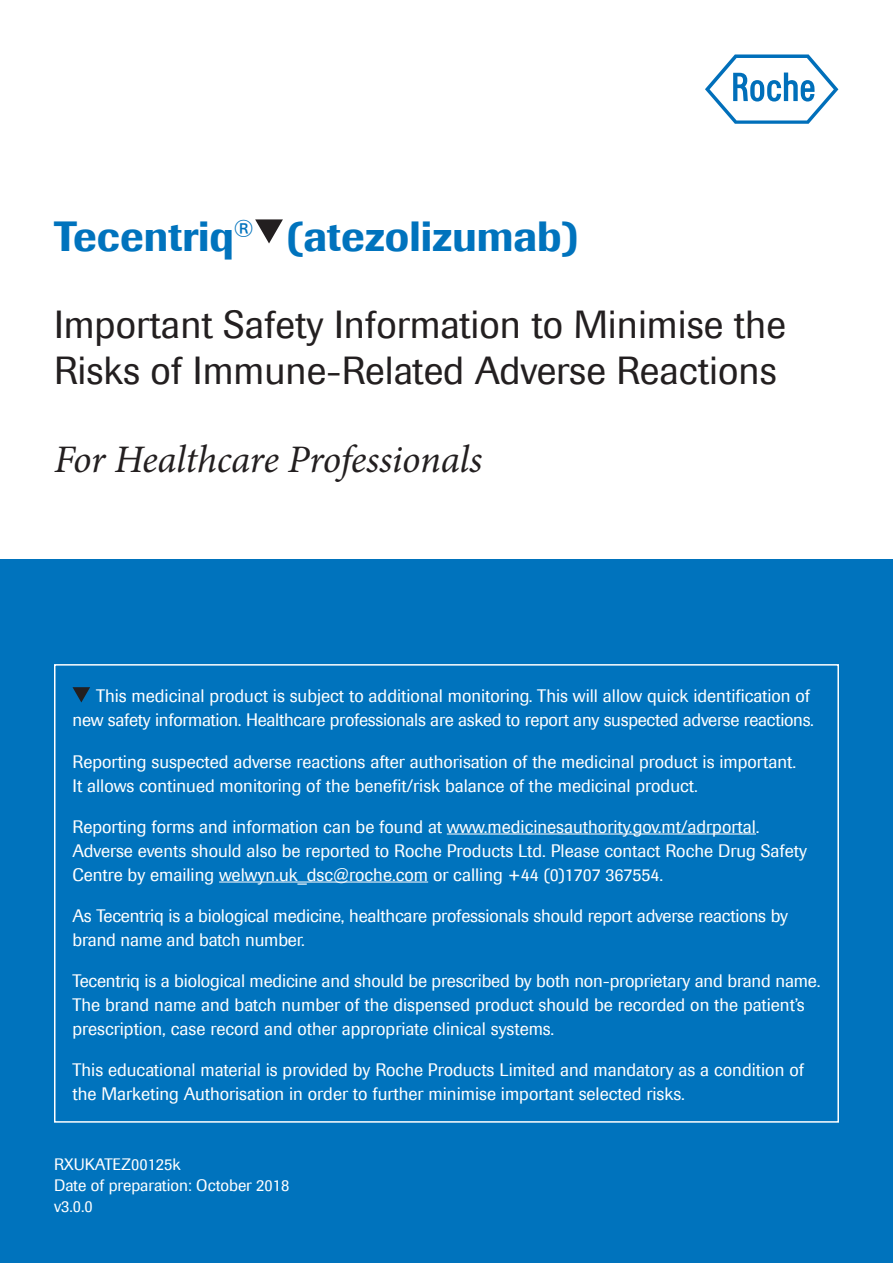
<style>
.page{position:relative;width:893px;height:1263px;background:#fff}
.page>*{position:absolute;margin:0;border:0;box-sizing:border-box;transform-origin:0 0}
.main_title{font:500 42px "Imago";color:#0073bd}
.main_title-2{font:39px/46.8px "Imago";color:#231f20}
.italic_heading{font:italic 39px "Minion Pro";letter-spacing:-.01em;color:#231f20}
.body{font:18px/24px "Imago";color:#fff}
.cover_footnote{font:16.5px/21px "Imago";color:#fff}
</style>
<div class="page">
<div style="left:0;top:559px;width:893px;height:704px;background:#0073bd"></div>
<hr style="left:447px;top:834px;width:309px;height:1px;background:#fff">
<hr style="left:219px;top:882px;width:209px;height:1px;background:#fff">
<svg style="left:73px;top:687px;width:17px;height:15px"></svg>
<div style="left:54px;top:664px;width:785px;height:459px;border:2px solid #fff"></div>
<svg style="left:705px;top:54px;width:133px;height:70px"></svg>
<svg style="left:255px;top:219px;width:28px;height:24px"></svg>
<p class="main_title" style="left:54px;top:209px;width:527px">Tecentriq<sup>®</sup> (atezolizumab)</p>
<p class="main_title-2" style="left:54px;top:300px;width:733px">Important Safety Information to Minimise the<br>Risks of Immune-Related Adverse Reactions</p>
<p class="italic_heading" style="left:54px;top:433px;width:430px">For Healthcare Professionals</p>
<p class="body" style="left:73px;top:684px;width:743px;text-align:right">This medicinal product is subject to additional monitoring. This will allow quick identification of new safety information. Healthcare professionals are asked to report any suspected adverse reactions.</p>
<p class="body" style="left:73px;top:749px;width:725px">Reporting suspected adverse reactions after authorisation of the medicinal product is important.<br>It allows continued monitoring of the benefit/risk balance of the medicinal product.</p>
<p class="body" style="left:73px;top:814px;width:736px">Reporting forms and information can be found at www.medicinesauthority.gov.mt/adrportal.<br>Adverse events should also be reported to Roche Products Ltd. Please contact Roche Drug Safety<br>Centre by emailing welwyn.uk_dsc@roche.com or calling +44 (0)1707 367554.</p>
<p class="body" style="left:73px;top:903px;width:717px">As Tecentriq is a biological medicine, healthcare professionals should report adverse reactions by brand name and batch number.</p>
<p class="body" style="left:73px;top:968px;width:749px">Tecentriq is a biological medicine and should be prescribed by both non-proprietary and brand name.<br>The brand name and batch number of the dispensed product should be recorded on the patient’s prescription, case record and other appropriate clinical systems.</p>
<p class="body" style="left:73px;top:1057px;width:733px">This educational material is provided by Roche Products Limited and mandatory as a condition of the Marketing Authorisation in order to further minimise important selected risks.</p>
<p class="cover_footnote" style="left:54px;top:1153px;width:237px">RXUKATEZ00125k<br>Date of preparation: October 2018 v3.0.0</p>
</div>
